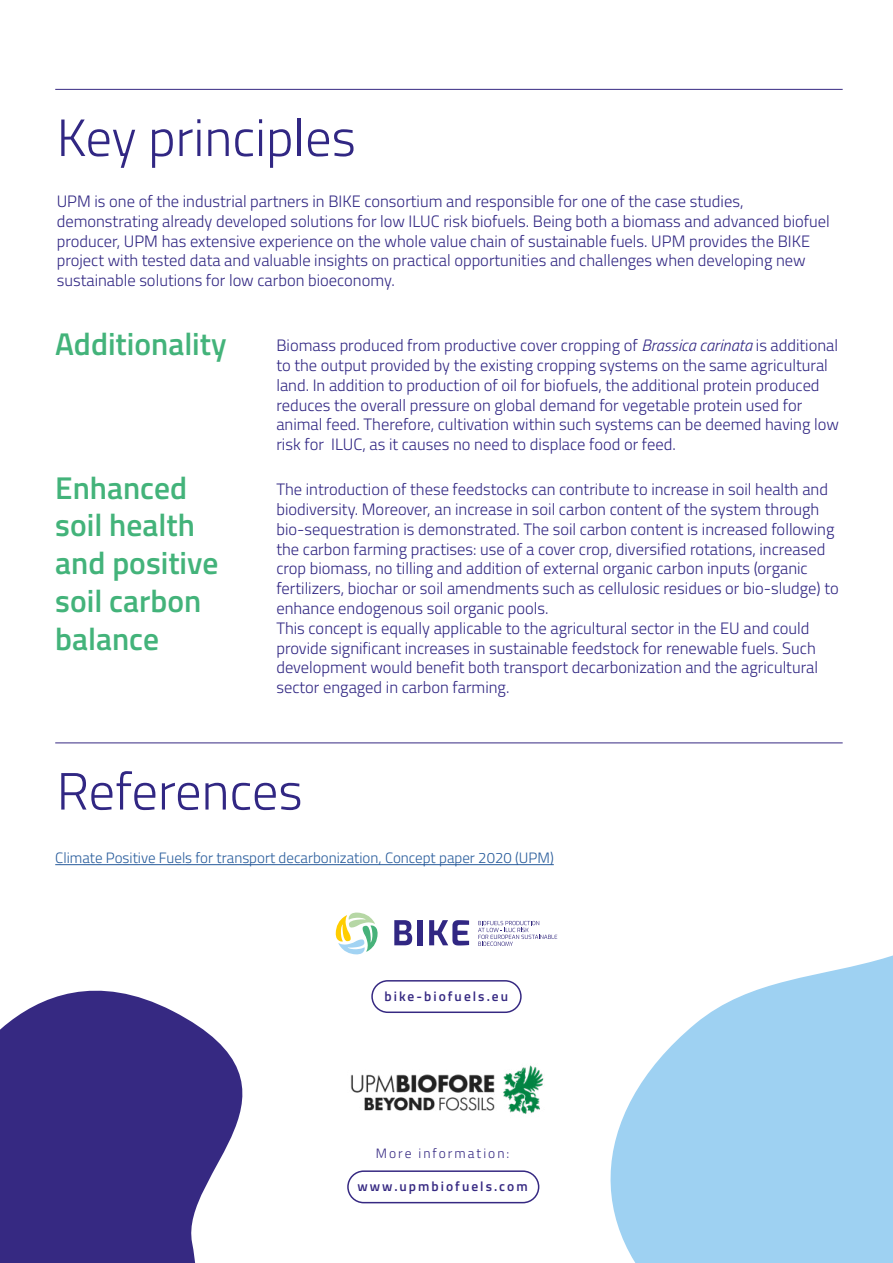
<style>
.page{position:relative;width:893px;height:1263px;background:#fff}
.page>*{position:absolute;margin:0;border:0;box-sizing:border-box;transform-origin:0 0}
.t1{font:300 52.5px "Titillium Web";color:#312783}
.t2{font:600 31.5px/37.8px "Titillium Web";color:#43b37a}
.t3{font:300 16.5px/19.8px "Titillium Web";color:#312783}
.t4{font:300 15px "Titillium Web";color:#275b9b}
.t5{font:600 13.5px "Titillium Web";letter-spacing:.15em;color:#362982}
.t6{font:300 13.5px "Titillium Web";letter-spacing:.15em;color:#362982}
.s1{font-style:italic}
</style>
<div class="page">
<svg style="left:582px;top:742px;width:311px;height:521px"></svg>
<hr style="left:55px;top:89px;width:788px;height:1px;background:#362982">
<hr style="left:55px;top:743px;width:788px;height:1px;background:#362982">
<hr style="left:55px;top:864px;width:499px;height:1px;background:#275b9b">
<div style="left:371px;top:980px;width:151px;height:33px;border:2px solid #362982;border-radius:16px"></div>
<div style="left:347px;top:1170px;width:192px;height:33px;border:2px solid #362982;border-radius:16px"></div>
<svg style="left:0;top:990px;width:243px;height:273px;fill:#362982"></svg>
<svg style="left:478px;top:921px;width:79px;height:25px"></svg>
<svg style="left:394px;top:920px;width:18px;height:25px"></svg>
<div style="left:418px;top:920px;width:5px;height:25px;background:#312783"></div>
<svg style="left:429px;top:920px;width:40px;height:25px"></svg>
<svg style="left:336px;top:912px;width:42px;height:42px"></svg>
<img style="left:350px;top:1065px;width:194px;height:49px">
<h1 class="t1" style="left:57px;top:100px;width:301px">Key principles</h1>
<p class="t3" style="left:57px;top:191px;width:775px">UPM is one of the industrial partners in BIKE consortium and responsible for one of the case studies, demonstrating already developed solutions for low ILUC risk biofuels. Being both a biomass and advanced biofuel producer, UPM has extensive experience on the whole value chain of sustainable fuels. UPM provides the BIKE project with tested data and valuable insights on practical opportunities and challenges when developing new sustainable solutions for low carbon bioeconomy.</p>
<h2 class="t2" style="left:55px;top:323px;width:173px">Additionality</h2>
<h2 class="t2" style="left:55px;top:467px;width:165px">Enhanced soil health and positive soil carbon balance</h2>
<p class="t3" style="left:276px;top:335px;width:564px">Biomass produced from productive cover cropping of <span class="s1">Brassica carinata</span> is additional to the output provided by the existing cropping systems on the same agricultural land. In addition to production of oil for biofuels, the additional protein produced reduces the overall pressure on global demand for vegetable protein used for animal feed. Therefore, cultivation within such systems can be deemed having low risk for ILUC, as it causes no need to displace food or feed.</p>
<p class="t3" style="left:276px;top:479px;width:564px">The introduction of these feedstocks can contribute to increase in soil health and biodiversity. Moreover, an increase in soil carbon content of the system through bio-sequestration is demonstrated. The soil carbon content is increased following the carbon farming practises: use of a cover crop, diversified rotations, increased crop biomass, no tilling and addition of external organic carbon inputs (organic fertilizers, biochar or soil amendments such as cellulosic residues or bio-sludge) to enhance endogenous soil organic pools.<br>This concept is equally applicable to the agricultural sector in the EU and could provide significant increases in sustainable feedstock for renewable fuels. Such development would benefit both transport decarbonization and the agricultural sector engaged in carbon farming.</p>
<h1 class="t1" style="left:57px;top:753px;width:247px">References</h1>
<p class="t4" style="left:55px;top:847px;width:500px">Climate Positive Fuels for transport decarbonization, Concept paper 2020 (UPM)</p>
<p class="t5" style="left:384px;top:986px;width:125px">bike-biofuels.eu</p>
<p class="t6" style="left:376px;top:1143px;width:135px">More information:</p>
<p class="t5" style="left:357px;top:1176px;width:172px">www.upmbiofuels.com</p>
</div>
